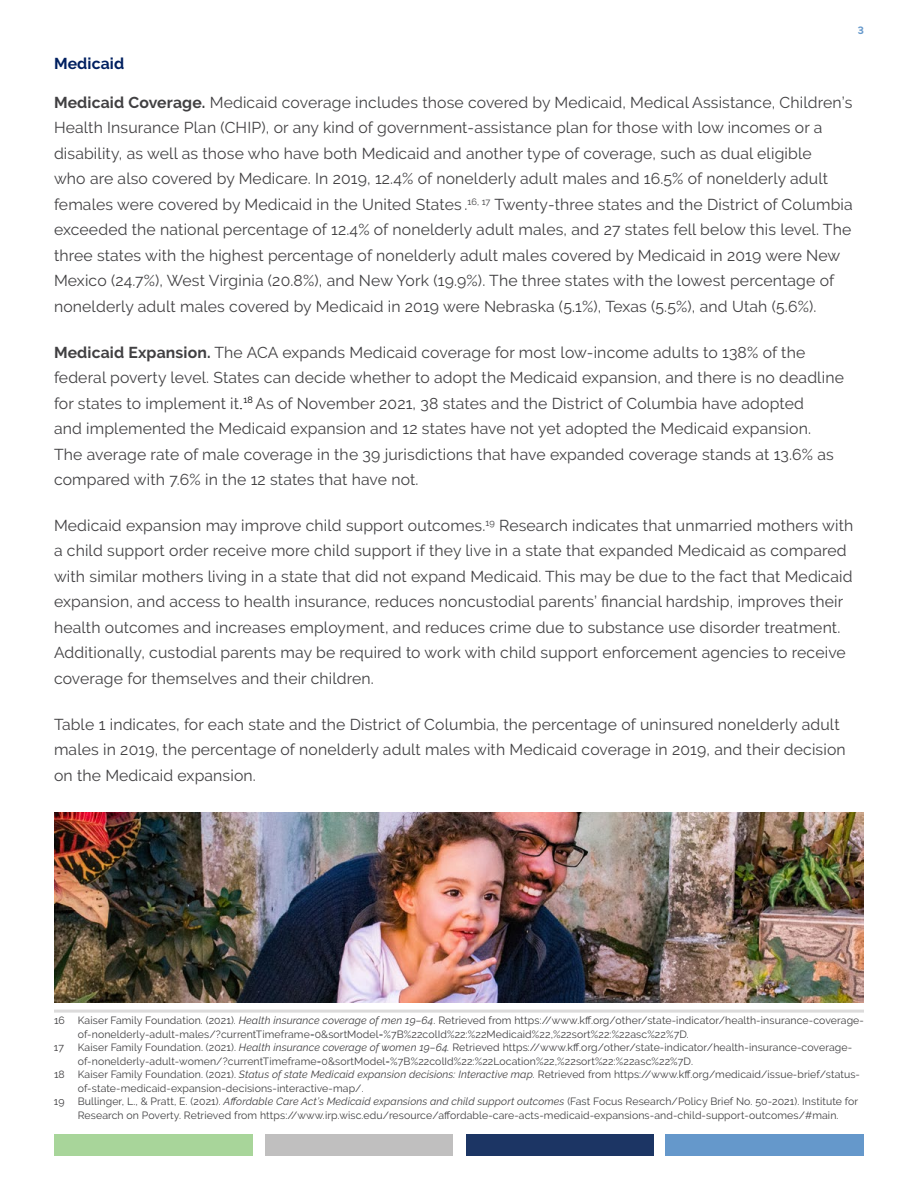
<style>
.page{position:relative;width:918px;height:1188px;background:#fff}
.page>*{position:absolute;margin:0;border:0;box-sizing:border-box;transform-origin:0 0}
.t1{font:15.75px/25.5px "Raleway";letter-spacing:.01em;color:#414042}
.t2{font:700 15.75px "Raleway";letter-spacing:.01em;color:#002060}
.t3{font:10.5px "Raleway";letter-spacing:.01em;color:#414042}
.t4{font:700 10.5px "Raleway";color:#6598cb}
.s1{font-weight:700}
.s2{font-family:"Times New Roman";color:#000}
.s3{font-style:italic}
</style>
<div class="page">
<div style="left:665px;top:1134px;width:199px;height:22px;background:#6598cb"></div>
<div style="left:466px;top:1134px;width:187px;height:22px;background:#1c3564"></div>
<div style="left:265px;top:1134px;width:188px;height:22px;background:#c0bfbf"></div>
<div style="left:54px;top:1134px;width:199px;height:22px;background:#a8d59a"></div>
<hr style="left:54px;top:1010px;width:810px;height:3px;background:#dcdbdb">
<img style="left:54px;top:812px;width:810px;height:190px">
<p class="t4" style="left:858px;top:24px;width:8px">3</p>
<p class="t2" style="left:54px;top:54px;width:72px">Medicaid</p>
<p class="t1" style="left:54px;top:89px;width:800px"><span class="s1">Medicaid Coverage.</span> Medicaid coverage includes those covered by Medicaid, Medical Assistance, Children’s Health Insurance Plan (CHIP), or any kind of government-assistance plan for those with low incomes or a disability, as well as those who have both Medicaid and another type of coverage, such as dual eligible<br>who are also covered by Medicare. In 2019, 12.4% of nonelderly adult males and 16.5% of nonelderly adult females were covered by Medicaid in the United States .<sup>16,</sup> <sup>17</sup> Twenty-three states and the District of Columbia exceeded the national percentage of 12.4% of nonelderly adult males, and 27 states fell below this level. The three states with the highest percentage of nonelderly adult males covered by Medicaid in 2019 were New Mexico (24.7%), West Virginia (20.8%), and New York (19.9%). The three states with the lowest percentage of nonelderly adult males covered by Medicaid in 2019 were Nebraska (5.1%), Texas (5.5%), and Utah (5.6%).</p>
<p class="t1" style="left:54px;top:339px;width:791px"><span class="s1">Medicaid Expansion.</span> The ACA expands Medicaid coverage for most low-income adults to 138% of the federal poverty level. States can decide whether to adopt the Medicaid expansion, and there is no deadline for states to implement it<span class="s2">.</span><sup>18</sup> As of November 2021, 38 states and the District of Columbia have adopted<br>and implemented the Medicaid expansion and 12 states have not yet adopted the Medicaid expansion.<br>The average rate of male coverage in the 39 jurisdictions that have expanded coverage stands at 13.6% as compared with 7.6% in the 12 states that have not.</p>
<p class="t1" style="left:54px;top:512px;width:801px">Medicaid expansion may improve child support outcomes.<sup>19</sup> Research indicates that unmarried mothers with a child support order receive more child support if they live in a state that expanded Medicaid as compared with similar mothers living in a state that did not expand Medicaid. This may be due to the fact that Medicaid expansion, and access to health insurance, reduces noncustodial parents’ financial hardship, improves their health outcomes and increases employment, and reduces crime due to substance use disorder treatment.<br>Additionally, custodial parents may be required to work with child support enforcement agencies to receive coverage for themselves and their children.</p>
<p class="t1" style="left:54px;top:711px;width:793px">Table 1 indicates, for each state and the District of Columbia, the percentage of uninsured nonelderly adult males in 2019, the percentage of nonelderly adult males with Medicaid coverage in 2019, and their decision on the Medicaid expansion.</p>
<p class="t3" style="left:54px;top:1015px;width:812px">16 Kaiser Family Foundation. (2021). <span class="s3">Health insurance coverage of men 19–64</span>. Retrieved from https://www.kff.org/other/state-indicator/health-insurance-coverage-</p>
<p class="t3" style="left:78px;top:1028px;width:613px">of-nonelderly-adult-males/?currentTimeframe=0&amp;sortModel=%7B%22colId%22:%22Medicaid%22,%22sort%22:%22asc%22%7D.</p>
<p class="t3" style="left:54px;top:1042px;width:12px">17</p>
<p class="t3" style="left:78px;top:1042px;width:776px">Kaiser Family Foundation. (2021). <span class="s3">Health insurance coverage of women 19–64.</span> Retrieved https://www.kff.org/other/state-indicator/health-insurance-coverage-</p>
<p class="t3" style="left:78px;top:1055px;width:617px">of-nonelderly-adult-women/?currentTimeframe=0&amp;sortModel=%7B%22colId%22:%22Location%22,%22sort%22:%22asc%22%7D.</p>
<p class="t3" style="left:54px;top:1069px;width:808px">18 Kaiser Family Foundation. (2021). <span class="s3">Status of state Medicaid expansion decisions: Interactive map</span>. Retrieved from https://www.kff.org/medicaid/issue-brief/status-</p>
<p class="t3" style="left:78px;top:1082px;width:287px">of-state-medicaid-expansion-decisions-interactive-map/.</p>
<p class="t3" style="left:54px;top:1096px;width:806px">19 Bullinger, L., &amp; Pratt, E. (2021). <span class="s3">Affordable Care Act’s Medicaid expansions and child support outcomes</span> (Fast Focus Research/Policy Brief No. 50-2021). Institute for</p>
<p class="t3" style="left:78px;top:1109px;width:762px">Research on Poverty. Retrieved from https://www.irp.wisc.edu/resource/affordable-care-acts-medicaid-expansions-and-child-support-outcomes/#main.</p>
</div>
